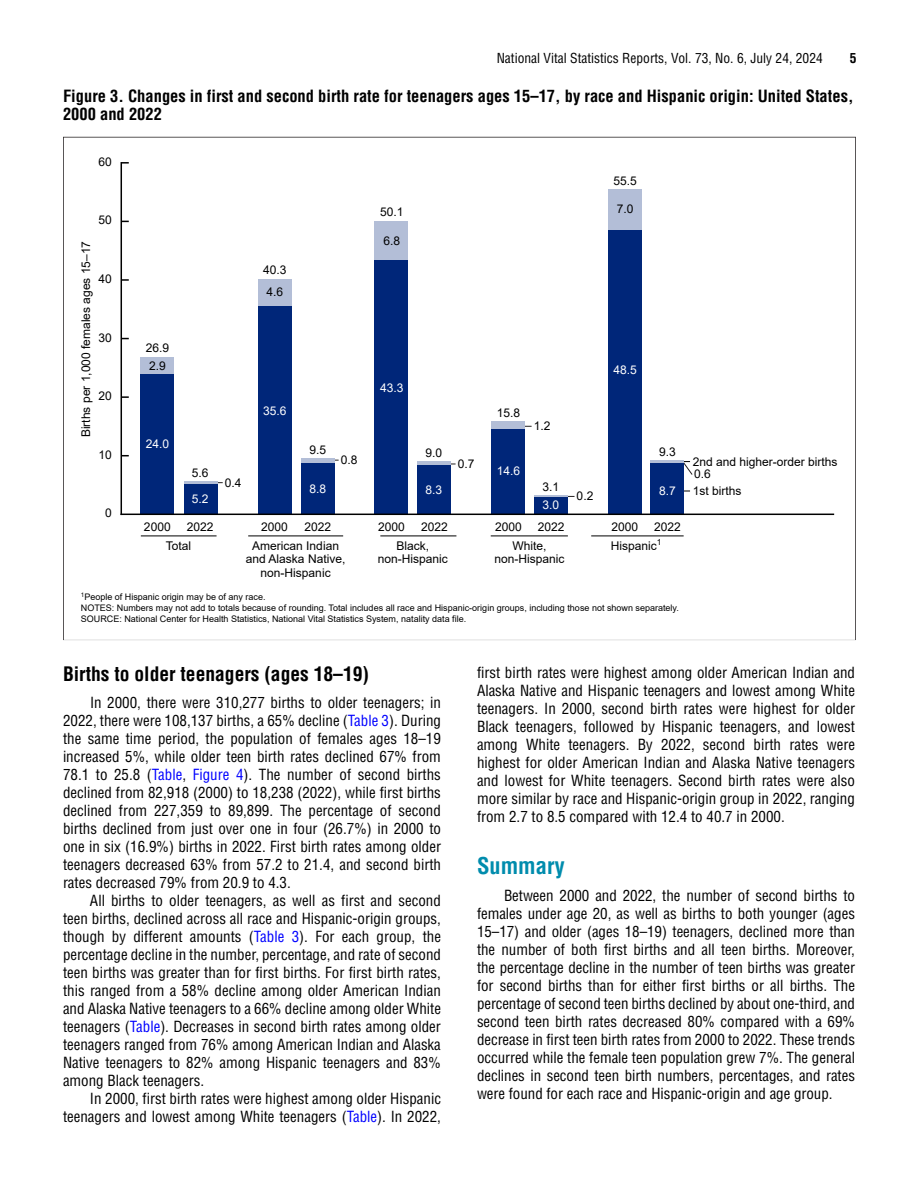
<style>
.page{position:relative;width:918px;height:1188px;background:#fff}
.page>*{position:absolute;margin:0;border:0;box-sizing:border-box;transform-origin:0 0}
.t1{font:700 condensed 22.5px "Helvetica LT Std";color:#008cad}
.t2{font:700 condensed 19.5px "Helvetica LT Std";color:#000}
.t3{font:700 condensed 16.5px/18px "Helvetica LT Std";color:#000}
.t4{font:condensed 15px/18px "Helvetica LT Std";color:#000;text-align:justify}
.t5{font:condensed 13.5px "Helvetica LT Std";color:#000}
.t6{font:700 condensed 13.5px "Helvetica LT Std";color:#000}
.t7{font:12px/13.5px "Arial";color:#000;text-align:center}
.t8{font:12px "Arial";color:#fff}
.t9{font:9px "Arial";color:#000}
.s1{color:#00f}
</style>
<div class="page">
<svg style="left:63px;top:137px;width:793px;height:503px"></svg>
<hr style="left:591px;top:536px;width:93px;height:1px;background:#000">
<hr style="left:121px;top:163px;width:1px;height:351px;background:#000">
<svg style="left:122px;top:396px;width:7px;height:2px"></svg>
<svg style="left:122px;top:279px;width:7px;height:2px"></svg>
<svg style="left:121px;top:162px;width:8px;height:2px"></svg>
<hr style="left:248px;top:536px;width:95px;height:1px;background:#000">
<div style="left:258px;top:279px;width:33px;height:27px;background:#b3bed7"></div>
<div style="left:258px;top:306px;width:33px;height:208px;background:#002679"></div>
<div style="left:301px;top:458px;width:33px;height:5px;background:#b3bed7"></div>
<div style="left:301px;top:463px;width:33px;height:51px;background:#002679"></div>
<hr style="left:380px;top:536px;width:76px;height:1px;background:#000">
<div style="left:375px;top:221px;width:33px;height:40px;background:#b3bed7"></div>
<div style="left:375px;top:261px;width:33px;height:253px;background:#002679"></div>
<svg style="left:418px;top:462px;width:33px;height:4px"></svg>
<div style="left:418px;top:466px;width:33px;height:48px;background:#002679"></div>
<hr style="left:491px;top:536px;width:77px;height:1px;background:#000">
<div style="left:491px;top:422px;width:34px;height:7px;background:#b3bed7"></div>
<div style="left:491px;top:429px;width:34px;height:85px;background:#002679"></div>
<hr style="left:534px;top:496px;width:33px;height:1px;background:#b3bed7">
<div style="left:534px;top:497px;width:33px;height:17px;background:#002679"></div>
<div style="left:608px;top:189px;width:33px;height:41px;background:#b3bed7"></div>
<div style="left:608px;top:230px;width:33px;height:284px;background:#002679"></div>
<svg style="left:684px;top:460px;width:9px;height:16px"></svg>
<hr style="left:651px;top:460px;width:33px;height:3px;background:#b3bed7">
<div style="left:651px;top:463px;width:33px;height:51px;background:#002679"></div>
<hr style="left:141px;top:536px;width:76px;height:1px;background:#000">
<div style="left:141px;top:357px;width:33px;height:17px;background:#b3bed7"></div>
<div style="left:141px;top:374px;width:33px;height:140px;background:#002679"></div>
<hr style="left:184px;top:481px;width:33px;height:3px;background:#b3bed7">
<div style="left:184px;top:484px;width:33px;height:30px;background:#002679"></div>
<hr style="left:121px;top:514px;width:712px;height:1px;background:#000">
<p class="t5" style="left:497px;top:50px;width:328px">National Vital Statistics Reports, Vol. 73, No. 6, July 24, 2024</p>
<p class="t6" style="left:850px;top:50px;width:8px">5</p>
<p class="t3" style="left:63px;top:87px;width:792px">Figure 3. Changes in first and second birth rate for teenagers ages 15–17, by race and Hispanic origin: United States,<br>2000 and 2022</p>
<p class="t7" style="left:99px;top:155px;width:15px">60</p>
<p class="t7" style="left:99px;top:213px;width:15px">50</p>
<p class="t7" style="left:79px;top:437px;width:198px;rotate:-90deg">Births per 1,000 females ages 15–17</p>
<p class="t7" style="left:99px;top:272px;width:15px">40</p>
<p class="t7" style="left:99px;top:331px;width:15px">30</p>
<p class="t7" style="left:99px;top:389px;width:15px">20</p>
<p class="t7" style="left:99px;top:448px;width:15px">10</p>
<p class="t7" style="left:105px;top:506px;width:8px">0</p>
<p class="t7" style="left:613px;top:174px;width:25px">55.5</p>
<p class="t7" style="left:380px;top:205px;width:25px">50.1</p>
<p class="t7" style="left:383px;top:234px;width:18px">6.8</p>
<p class="t7" style="left:617px;top:202px;width:18px">7.0</p>
<p class="t7" style="left:263px;top:259px;width:25px;line-height:21.9px;text-align:left">40.3<br>4.6</p>
<p class="t7" style="left:146px;top:339px;width:25px;line-height:17.4px;text-align:left">26.9<br>2.9</p>
<p class="t8" style="left:613px;top:361px;width:25px">48.5</p>
<p class="t8" style="left:380px;top:380px;width:25px">43.3</p>
<p class="t8" style="left:263px;top:402px;width:25px">35.6</p>
<p class="t7" style="left:497px;top:406px;width:25px">15.8</p>
<p class="t7" style="left:534px;top:419px;width:18px">1.2</p>
<p class="t8" style="left:146px;top:436px;width:25px">24.0</p>
<p class="t7" style="left:192px;top:466px;width:18px">5.6</p>
<p class="t8" style="left:192px;top:490px;width:18px">5.2</p>
<p class="t7" style="left:225px;top:476px;width:18px">0.4</p>
<p class="t7" style="left:310px;top:443px;width:18px">9.5</p>
<p class="t8" style="left:310px;top:481px;width:18px">8.8</p>
<p class="t7" style="left:341px;top:453px;width:18px">0.8</p>
<p class="t7" style="left:426px;top:446px;width:18px">9.0</p>
<p class="t8" style="left:426px;top:482px;width:18px">8.3</p>
<p class="t7" style="left:458px;top:457px;width:18px">0.7</p>
<p class="t8" style="left:497px;top:463px;width:25px">14.6</p>
<p class="t7" style="left:543px;top:480px;width:18px">3.1</p>
<p class="t8" style="left:543px;top:497px;width:18px">3.0</p>
<p class="t7" style="left:577px;top:489px;width:18px">0.2</p>
<p class="t7" style="left:659px;top:445px;width:18px">9.3</p>
<p class="t8" style="left:659px;top:482px;width:18px">8.7</p>
<p class="t7" style="left:144px;top:520px;width:28px">2000</p>
<p class="t7" style="left:187px;top:520px;width:28px">2022</p>
<p class="t7" style="left:261px;top:520px;width:28px">2000</p>
<p class="t7" style="left:304px;top:520px;width:28px">2022</p>
<p class="t7" style="left:378px;top:520px;width:28px">2000</p>
<p class="t7" style="left:421px;top:520px;width:28px">2022</p>
<p class="t7" style="left:495px;top:520px;width:28px">2000</p>
<p class="t7" style="left:538px;top:520px;width:28px">2022</p>
<p class="t7" style="left:611px;top:520px;width:28px">2000</p>
<p class="t7" style="left:654px;top:520px;width:28px">2022</p>
<p class="t7" style="left:166px;top:539px;width:27px">Total</p>
<p class="t7" style="left:246px;top:539px;width:101px">American Indian and Alaska Native, non-Hispanic</p>
<p class="t7" style="left:378px;top:539px;width:72px">Black, non-Hispanic</p>
<p class="t7" style="left:495px;top:539px;width:72px">White, non-Hispanic</p>
<p class="t7" style="left:611px;top:539px;width:52px">Hispanic<sup>1</sup></p>
<p class="t9" style="left:81px;top:591px;width:186px"><sup>1</sup>People of Hispanic origin may be of any race.</p>
<p class="t9" style="left:81px;top:602px;width:600px">NOTES: Numbers may not add to totals because of rounding. Total includes all race and Hispanic-origin groups, including those not shown separately.</p>
<p class="t9" style="left:81px;top:612px;width:387px">SOURCE: National Center for Health Statistics, National Vital Statistics System, natality data file.</p>
<p class="t7" style="left:693px;top:454px;width:146px">2nd and higher-order births</p>
<p class="t7" style="left:693px;top:484px;width:50px">1st births</p>
<p class="t7" style="left:694px;top:467px;width:18px">0.6</p>
<h3 class="t2" style="left:63px;top:662px;width:308px">Births to older teenagers (ages 18–19)</h3>
<p class="t4" style="left:63px;top:694px;width:380px;text-indent:27px">In 2000, there were 310,277 births to older teenagers; in 2022, there were 108,137 births, a 65% decline (<span class="s1">Table 3</span>). During the same time period, the population of females ages 18–19 increased 5%, while older teen birth rates declined 67% from 78.1 to 25.8 (<span class="s1">Table</span>, <span class="s1">Figure 4</span>). The number of second births declined from 82,918 (2000) to 18,238 (2022), while first births declined from 227,359 to 89,899. The percentage of second births declined from just over one in four (26.7%) in 2000 to one in six (16.9%) births in 2022. First birth rates among older teenagers decreased 63% from 57.2 to 21.4, and second birth rates decreased 79% from 20.9 to 4.3.</p>
<p class="t4" style="left:63px;top:892px;width:380px;text-indent:27px">All births to older teenagers, as well as first and second teen births, declined across all race and Hispanic-origin groups, though by different amounts (<span class="s1">Table 3</span>). For each group, the percentage decline in the number, percentage, and rate of second teen births was greater than for first births. For first birth rates, this ranged from a 58% decline among older American Indian and Alaska Native teenagers to a 66% decline among older White teenagers (<span class="s1">Table</span>). Decreases in second birth rates among older teenagers ranged from 76% among American Indian and Alaska Native teenagers to 82% among Hispanic teenagers and 83% among Black teenagers.</p>
<p class="t4" style="left:63px;top:1090px;width:380px;text-align:right">In 2000, first birth rates were highest among older Hispanic teenagers and lowest among White teenagers (<span class="s1">Table</span>). In 2022,</p>
<p class="t4" style="left:477px;top:663px;width:380px">first birth rates were highest among older American Indian and Alaska Native and Hispanic teenagers and lowest among White teenagers. In 2000, second birth rates were highest for older Black teenagers, followed by Hispanic teenagers, and lowest among White teenagers. By 2022, second birth rates were highest for older American Indian and Alaska Native teenagers and lowest for White teenagers. Second birth rates were also more similar by race and Hispanic-origin group in 2022, ranging from 2.7 to 8.5 compared with 12.4 to 40.7 in 2000.</p>
<h2 class="t1" style="left:477px;top:852px;width:89px">Summary</h2>
<p class="t4" style="left:477px;top:887px;width:380px;text-indent:27px">Between 2000 and 2022, the number of second births to females under age 20, as well as births to both younger (ages 15–17) and older (ages 18–19) teenagers, declined more than the number of both first births and all teen births. Moreover, the percentage decline in the number of teen births was greater for second births than for either first births or all births. The percentage of second teen births declined by about one-third, and second teen birth rates decreased 80% compared with a 69% decrease in first teen birth rates from 2000 to 2022. These trends occurred while the female teen population grew 7%. The general declines in second teen birth numbers, percentages, and rates were found for each race and Hispanic-origin and age group.</p>
</div>
